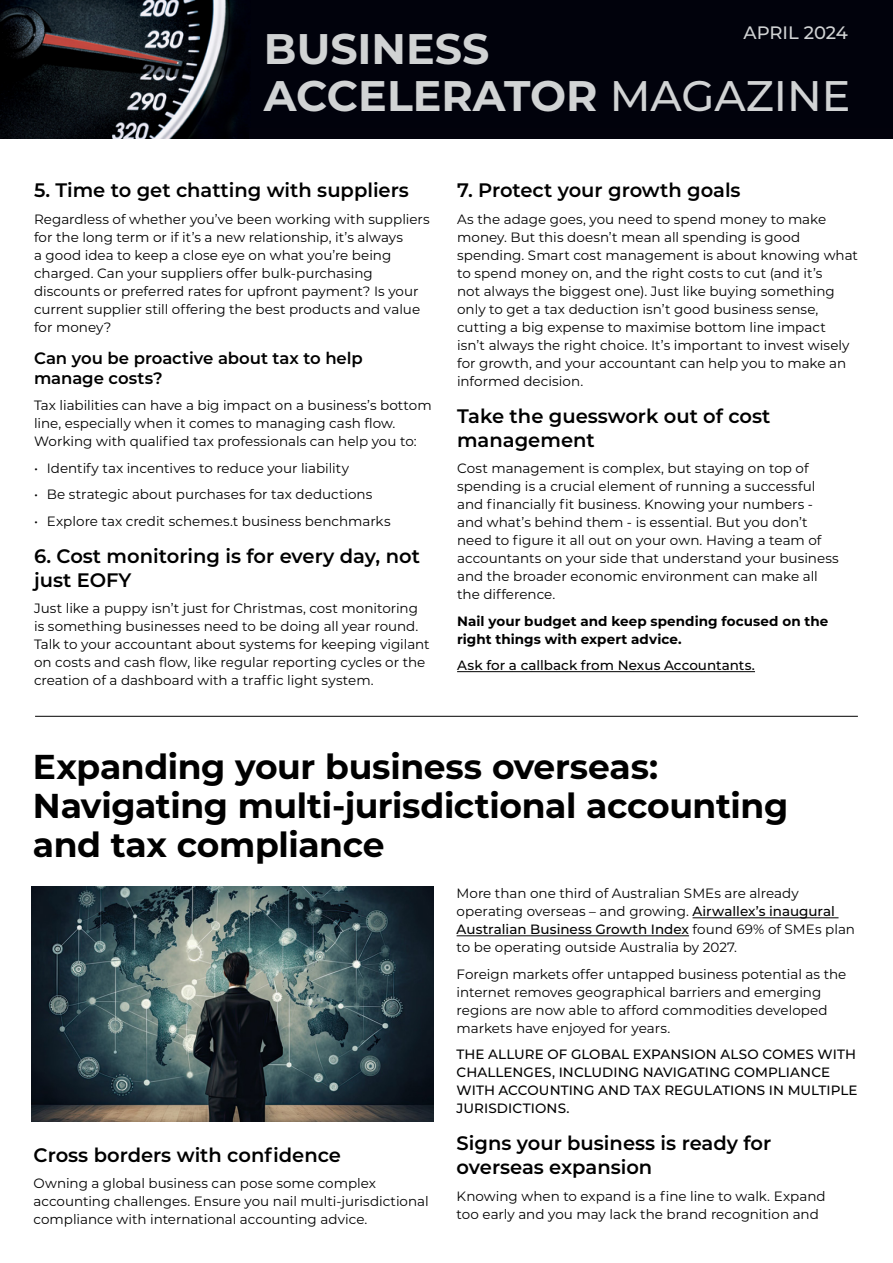
<style>
.page{position:relative;width:893px;height:1263px;background:#fff}
.page>*{position:absolute;margin:0;border:0;box-sizing:border-box;transform-origin:0 0}
.t1{font:700 42.75px/47.2px "Montserrat";color:#d1d3d4}
.t2{font:700 34.5px/39px "Montserrat";letter-spacing:-.01em;color:#000}
.t3{font:600 19.5px/24px "Montserrat";color:#000}
.t4{font:500 18px "Montserrat";letter-spacing:-.005em;color:#d1d3d4}
.t5{font:600 16.5px/19.5px "Montserrat";letter-spacing:-.005em;color:#000}
.t6{font:13.5px/18px "Montserrat";color:#000}
.t7{font:500 13.5px/18px "Montserrat";letter-spacing:.005em;color:#000}
.t8{font:700 13.5px/18px "Montserrat";letter-spacing:.005em;color:#000}
.s1{font-weight:500}
</style>
<div class="page">
<div style="left:0;top:0;width:893px;height:137px;background:#01020c"></div>
<img style="left:0;top:0;width:250px;height:138px">
<div style="left:250px;top:128px;width:643px;height:10px;background:#02020c"></div>
<hr style="left:457px;top:671px;width:298px;height:1px;background:#000">
<hr style="left:35px;top:716px;width:823px;height:1px;background:#000">
<hr style="left:693px;top:917px;width:145px;height:1px;background:#000">
<hr style="left:457px;top:935px;width:232px;height:1px;background:#000">
<img style="left:32px;top:886px;width:402px;height:236px">
<h3 class="t4" style="left:743px;top:20px;width:106px">APRIL 2024</h3>
<h1 class="t1" style="left:264px;top:23px;width:588px">BUSINESS<br>ACCELERATOR <span class="s1">MAGAZINE</span></h1>
<h3 class="t3" style="left:34px;top:178px;width:376px">5. Time to get chatting with suppliers</h3>
<p class="t6" style="left:34px;top:210px;width:397px">Regardless of whether you’ve been working with suppliers for the long term or if it’s a new relationship, it’s always<br>a good idea to keep a close eye on what you’re being charged. Can your suppliers offer bulk-purchasing discounts or preferred rates for upfront payment? Is your current supplier still offering the best products and value for money?</p>
<p class="t5" style="left:34px;top:348px;width:330px">Can you be proactive about tax to help manage costs?</p>
<p class="t6" style="left:34px;top:396px;width:399px">Tax liabilities can have a big impact on a business’s bottom line, especially when it comes to managing cash flow.<br>Working with qualified tax professionals can help you to:</p>
<p class="t6" style="left:34px;top:458px;width:316px">• Identify tax incentives to reduce your liability</p>
<p class="t6" style="left:34px;top:485px;width:340px">• Be strategic about purchases for tax deductions</p>
<p class="t6" style="left:34px;top:511px;width:358px">• Explore tax credit schemes.t business benchmarks</p>
<h3 class="t3" style="left:34px;top:543px;width:387px">6. Cost monitoring is for every day, not just EOFY</h3>
<p class="t6" style="left:34px;top:599px;width:397px">Just like a puppy isn’t just for Christmas, cost monitoring is something businesses need to be doing all year round.<br>Talk to your accountant about systems for keeping vigilant on costs and cash flow, like regular reporting cycles or the creation of a dashboard with a traffic light system.</p>
<h3 class="t3" style="left:457px;top:178px;width:285px">7. Protect your growth goals</h3>
<p class="t6" style="left:457px;top:210px;width:402px">As the adage goes, you need to spend money to make money. But this doesn’t mean all spending is good spending. Smart cost management is about knowing what to spend money on, and the right costs to cut (and it’s<br>not always the biggest one). Just like buying something only to get a tax deduction isn’t good business sense, cutting a big expense to maximise bottom line impact<br>isn’t always the right choice. It’s important to invest wisely for growth, and your accountant can help you to make an informed decision.</p>
<h3 class="t3" style="left:457px;top:403px;width:315px">Take the guesswork out of cost management</h3>
<p class="t6" style="left:457px;top:459px;width:383px">Cost management is complex, but staying on top of spending is a crucial element of running a successful and financially fit business. Knowing your numbers - and what’s behind them - is essential. But you don’t need to figure it all out on your own. Having a team of accountants on your side that understand your business and the broader economic environment can make all the difference.</p>
<p class="t8" style="left:457px;top:611px;width:373px">Nail your budget and keep spending focused on the right things with expert advice.</p>
<p class="t7" style="left:457px;top:656px;width:299px">Ask for a callback from Nexus Accountants.</p>
<h2 class="t2" style="left:33px;top:746px;width:757px">Expanding your business overseas:<br>Navigating multi-jurisdictional accounting and tax compliance</h2>
<h3 class="t3" style="left:33px;top:1142px;width:309px">Cross borders with confidence</h3>
<p class="t6" style="left:33px;top:1174px;width:397px">Owning a global business can pose some complex accounting challenges. Ensure you nail multi-jurisdictional compliance with international accounting advice.</p>
<p class="t6" style="left:457px;top:884px;width:400px">More than one third of Australian SMEs are already operating overseas – and growing. <span class="s1">Airwallex’s inaugural Australian Business Growth Index</span> found 69% of SMEs plan to be operating outside Australia by 2027.</p>
<p class="t6" style="left:457px;top:965px;width:391px">Foreign markets offer untapped business potential as the internet removes geographical barriers and emerging regions are now able to afford commodities developed markets have enjoyed for years.</p>
<p class="t7" style="left:457px;top:1045px;width:402px">THE ALLURE OF GLOBAL EXPANSION ALSO COMES WITH CHALLENGES, INCLUDING NAVIGATING COMPLIANCE WITH ACCOUNTING AND TAX REGULATIONS IN MULTIPLE JURISDICTIONS.</p>
<h3 class="t3" style="left:457px;top:1130px;width:316px">Signs your business is ready for overseas expansion</h3>
<p class="t6" style="left:457px;top:1186px;width:371px">Knowing when to expand is a fine line to walk. Expand too early and you may lack the brand recognition and</p>
</div>
